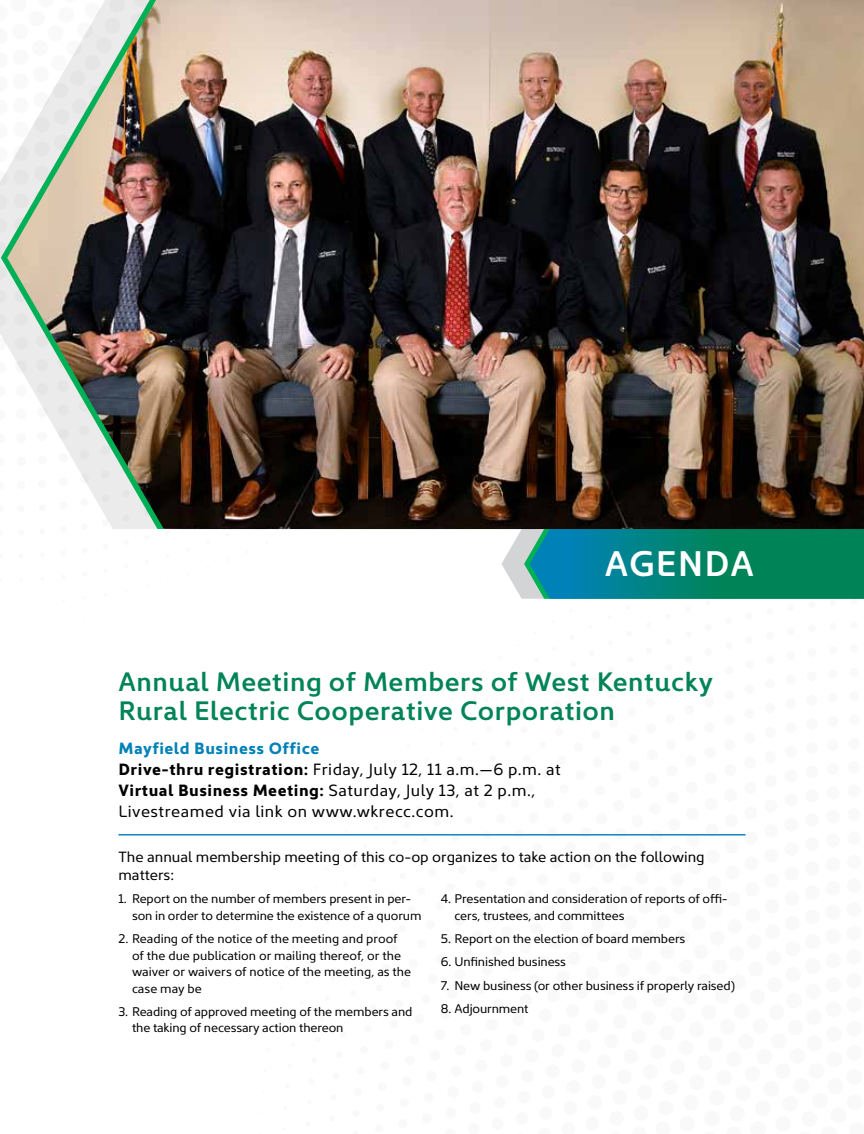
<style>
.page{position:relative;width:864px;height:1134px;background:#fff}
.page>*{position:absolute;margin:0;border:0;box-sizing:border-box;transform-origin:0 0}
.t1{font:600 36px "Kyrial Display Pro";letter-spacing:.03em;color:#fff}
.t2{font:600 27px/28.5px "Kyrial Display Pro";letter-spacing:.02em;color:#008457}
.t3{font:16.5px/21px "Kyrial Sans Pro";letter-spacing:.03em;color:#000}
.t4{font:15px/18px "Kyrial Sans Pro";color:#000}
.t5{font:12.75px/16.5px "Kyrial Sans Pro";letter-spacing:-.01em;color:#000}
.s1{font-weight:700;color:#0081b8}
.s2{font-weight:700}
</style>
<div class="page">
<svg style="left:501px;top:529px;width:363px;height:70px;background:#158d7f"></svg>
<hr style="left:118px;top:834px;width:628px;height:1px;background:#0081b8">
<img style="left:7px;top:0;width:857px;height:529px">
<h1 class="t1" style="left:605px;top:537px;width:151px">AGENDA</h1>
<h2 class="t2" style="left:118px;top:666px;width:596px">Annual Meeting of Members of West Kentucky<br>Rural Electric Cooperative Corporation</h2>
<p class="t3" style="left:118px;top:737px;width:444px"><span class="s1">Mayfield Business Office<br></span><span class="s2">Drive-thru registration:</span> Friday, July 12, 11 a.m.—6 p.m. at <span class="s2">Virtual Business Meeting:</span> Saturday, July 13, at 2 p.m., Livestreamed via link on www.wkrecc.com.</p>
<p class="t4" style="left:118px;top:847px;width:588px">The annual membership meeting of this co-op organizes to take action on the following matters:</p>
<p class="t5" style="left:132px;top:890px;width:291px;text-indent:-14px">1. Report on the number of members present in per&shy;son in order to determine the existence of a quorum</p>
<p class="t5" style="left:132px;top:930px;width:281px;text-indent:-14px">2. Reading of the notice of the meeting and proof of the due publication or mailing thereof, or the waiver or waivers of notice of the meeting, as the case may be</p>
<p class="t5" style="left:132px;top:1003px;width:282px;text-indent:-14px">3. Reading of approved meeting of the members and the taking of necessary action thereon</p>
<p class="t5" style="left:455px;top:890px;width:275px;text-indent:-14px">4. Presentation and consideration of reports of offi&shy;cers, trustees, and committees</p>
<p class="t5" style="left:441px;top:930px;width:246px">5. Report on the election of board members</p>
<p class="t5" style="left:441px;top:953px;width:127px">6. Unfinished business</p>
<p class="t5" style="left:441px;top:976px;width:296px">7. New business (or other business if properly raised)</p>
<p class="t5" style="left:441px;top:1000px;width:89px">8. Adjournment</p>
</div>
